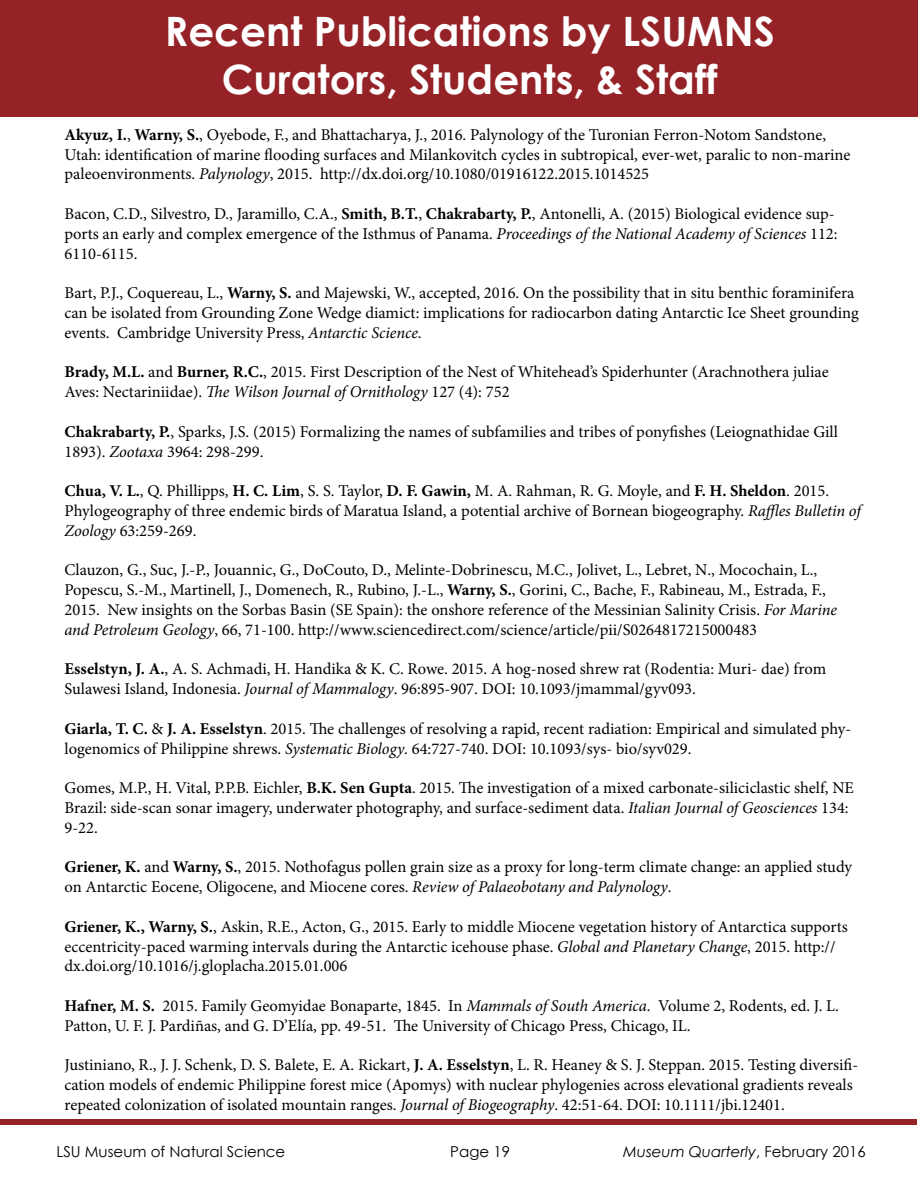
<style>
.page{position:relative;width:918px;height:1188px;background:#fff}
.page>*{position:absolute;margin:0;border:0;box-sizing:border-box;transform-origin:0 0}
.t1{font:700 40.5px/48.6px "Century Gothic";color:#fff;text-align:center}
.t2{font:16.5px/19.8px "Minion Pro";color:#000}
.t3{font:15px "Century Gothic";color:#000}
.t4{font:italic 15px "Century Gothic";color:#000}
.s1{font-weight:700}
.s2{font-style:italic}
.s3{font-style:normal}
</style>
<div class="page">
<div style="left:0;top:0;width:918px;height:116px;background:#942226"></div>
<div style="left:1px;top:1119px;width:916px;height:6px;background:#942226"></div>
<p class="t1" style="left:165px;top:6px;width:611px">Recent Publications by LSUMNS<br>Curators, Students, &amp; Staff</p>
<p class="t2" style="left:64px;top:125px;width:788px"><span class="s1">Akyuz, I.</span>, <span class="s1">Warny, S.</span>, Oyebode, F., and Bhattacharya, J., 2016. Palynology of the Turonian Ferron-Notom Sandstone,<br>Utah: identification of marine flooding surfaces and Milankovitch cycles in subtropical, ever-wet, paralic to non-marine paleoenvironments. <span class="s2">Palynology</span>, 2015. http://dx.doi.org/10.1080/01916122.2015.1014525</p>
<p class="t2" style="left:64px;top:204px;width:775px">Bacon, C.D., Silvestro, D., Jaramillo, C.A., <span class="s1">Smith, B.T.</span>, <span class="s1">Chakrabarty, P.</span>, Antonelli, A. (2015) Biological evidence sup--- ports an early and complex emergence of the Isthmus of Panama. <span class="s2">Proceedings of the National Academy of Sciences</span> 112:<br>6110-6115.</p>
<p class="t2" style="left:64px;top:283px;width:796px">Bart, P.J., Coquereau, L., <span class="s1">Warny, S.</span> and Majewski, W., accepted, 2016. On the possibility that in situ benthic foraminifera can be isolated from Grounding Zone Wedge diamict: implications for radiocarbon dating Antarctic Ice Sheet grounding events. Cambridge University Press, <span class="s2">Antarctic Science</span>.</p>
<p class="t2" style="left:64px;top:362px;width:766px"><span class="s1">Brady, M.L.</span> and <span class="s1">Burner, R.C.</span>, 2015. First Description of the Nest of Whitehead’s Spiderhunter (Arachnothera juliae<br>Aves: Nectariniidae). <span class="s2">The Wilson Journal of Ornithology</span> 127 (4): 752</p>
<p class="t2" style="left:64px;top:422px;width:775px"><span class="s1">Chakrabarty, P.</span>, Sparks, J.S. (2015) Formalizing the names of subfamilies and tribes of ponyfishes (Leiognathidae Gill<br>1893). <span class="s2">Zootaxa</span> 3964: 298-299.</p>
<p class="t2" style="left:64px;top:481px;width:798px"><span class="s1">Chua, V. L.</span>, Q. Phillipps, <span class="s1">H. C. Lim</span>, S. S. Taylor, <span class="s1">D. F. Gawin,</span> M. A. Rahman, R. G. Moyle, and <span class="s1">F. H. Sheldon</span>. 2015.<br>Phylogeography of three endemic birds of Maratua Island, a potential archive of Bornean biogeography. <span class="s2">Raffles Bulletin of<br>Zoology</span> 63:259-269.</p>
<p class="t2" style="left:64px;top:560px;width:774px">Clauzon, G., Suc, J.-P., Jouannic, G., DoCouto, D., Melinte-Dobrinescu, M.C., Jolivet, L., Lebret, N., Mocochain, L., Popescu, S.-M., Martinell, J., Domenech, R., Rubino, J.-L., <span class="s1">Warny, S.</span>, Gorini, C., Bache, F., Rabineau, M., Estrada, F., 2015. New insights on the Sorbas Basin (SE Spain): the onshore reference of the Messinian Salinity Crisis. <span class="s2">For Marine and Petroleum Geology</span>, 66, 71-100. http://www.sciencedirect.com/science/article/pii/S0264817215000483</p>
<p class="t2" style="left:64px;top:659px;width:763px"><span class="s1">Esselstyn, J. A.</span>, A. S. Achmadi, H. Handika &amp; K. C. Rowe. 2015. A hog-nosed shrew rat (Rodentia: Muri- dae) from<br>Sulawesi Island, Indonesia. <span class="s2">Journal of Mammalogy</span>. 96:895-907. DOI: 10.1093/jmammal/gyv093.</p>
<p class="t2" style="left:64px;top:719px;width:788px"><span class="s1">Giarla, T. C.</span> &amp; <span class="s1">J. A. Esselstyn</span>. 2015. The challenges of resolving a rapid, recent radiation: Empirical and simulated phy&shy;logenomics of Philippine shrews. <span class="s2">Systematic Biology</span>. 64:727-740. DOI: 10.1093/sys- bio/syv029.</p>
<p class="t2" style="left:64px;top:778px;width:791px">Gomes, M.P., H. Vital, P.P.B. Eichler, <span class="s1">B.K. Sen Gupta</span>. 2015. The investigation of a mixed carbonate-siliciclastic shelf, NE<br>Brazil: side-scan sonar imagery, underwater photography, and surface-sediment data. <span class="s2">Italian Journal of Geosciences</span> 134:<br>9-22.</p>
<p class="t2" style="left:64px;top:857px;width:789px"><span class="s1">Griener, K.</span> and <span class="s1">Warny, S.</span>, 2015. Nothofagus pollen grain size as a proxy for long-term climate change: an applied study on Antarctic Eocene, Oligocene, and Miocene cores. <span class="s2">Review of Palaeobotany and Palynology</span>.</p>
<p class="t2" style="left:64px;top:917px;width:785px"><span class="s1">Griener, K., Warny, S.</span>, Askin, R.E., Acton, G., 2015. Early to middle Miocene vegetation history of Antarctica supports eccentricity-paced warming intervals during the Antarctic icehouse phase. <span class="s2">Global and Planetary Change</span>, 2015. http:// dx.doi.org/10.1016/j.gloplacha.2015.01.006</p>
<p class="t2" style="left:64px;top:996px;width:776px"><span class="s1">Hafner, M. S.</span> 2015. Family Geomyidae Bonaparte, 1845. In <span class="s2">Mammals of South America</span>. Volume 2, Rodents, ed. J. L.<br>Patton, U. F. J. Pardiñas, and G. D’Elía, pp. 49-51. The University of Chicago Press, Chicago, IL.</p>
<p class="t2" style="left:64px;top:1055px;width:795px">Justiniano, R., J. J. Schenk, D. S. Balete, E. A. Rickart, <span class="s1">J. A. Esselstyn</span>, L. R. Heaney &amp; S. J. Steppan. 2015. Testing diversifi&shy;cation models of endemic Philippine forest mice (Apomys) with nuclear phylogenies across elevational gradients reveals repeated colonization of isolated mountain ranges. <span class="s2">Journal of Biogeography</span>. 42:51-64. DOI: 10.1111/jbi.12401.</p>
<p class="t3" style="left:57px;top:1142px;width:230px">LSU Museum of Natural Science</p>
<p class="t3" style="left:450px;top:1142px;width:61px">Page 19</p>
<p class="t4" style="left:623px;top:1142px;width:244px">Museum Quarterly<span class="s3">, February 2016</span></p>
</div>
